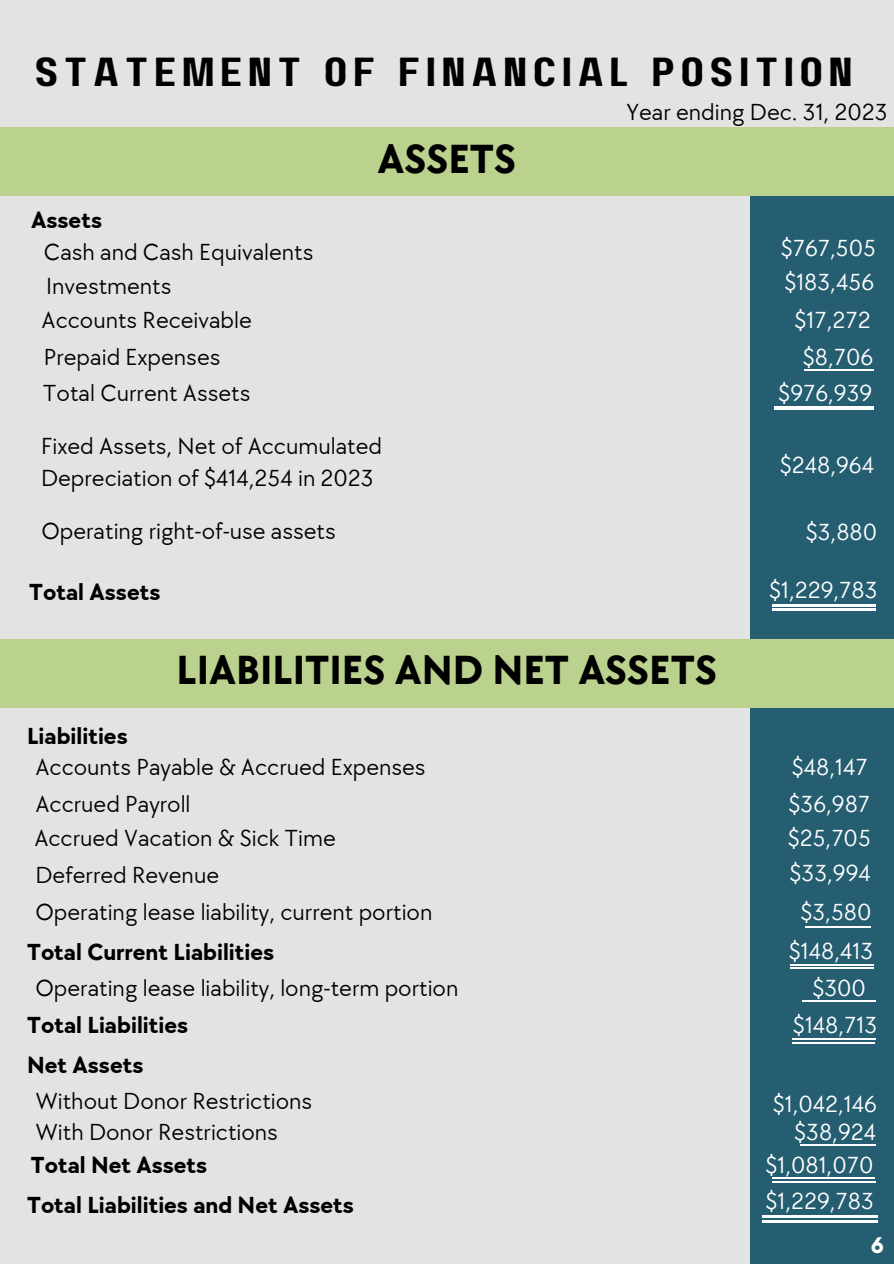
<style>
.page{position:relative;width:894px;height:1264px;background:#fff}
.page>*{position:absolute;margin:0;border:0;box-sizing:border-box;transform-origin:0 0}
.t1{font:700 42px "TT Chocolates";color:#000}
.t2{font:40.5px "Paalalabas Display Wide BETA";letter-spacing:.13em;color:#000}
.t3{font:24px/32.7px "TT Chocolates";color:#000}
.t4{font:24px "TT Chocolates";color:#fff}
.t5{font:700 24px "TT Chocolates";color:#000}
.t6{font:700 23.25px "Glacial Indifference";color:#fff}
</style>
<div class="page">
<div style="left:0;top:0;width:893px;height:1263px;background:#e4e3e3"></div>
<div style="left:750px;top:127px;width:143px;height:1136px;background:#215a6f"></div>
<div style="left:0;top:127px;width:893px;height:69px;background:#bbd28e"></div>
<div style="left:0;top:639px;width:893px;height:68px;background:#bbd28e"></div>
<hr style="left:804px;top:369px;width:69px;height:2px;background:#fff">
<hr style="left:774px;top:406px;width:99px;height:1px;background:#fff">
<hr style="left:774px;top:408px;width:99px;height:2px;background:#fff">
<hr style="left:804px;top:926px;width:66px;height:1px;background:#fff">
<hr style="left:790px;top:964px;width:83px;height:1px;background:#fff">
<hr style="left:790px;top:967px;width:83px;height:1px;background:#fff">
<hr style="left:801px;top:1000px;width:74px;height:1px;background:#fff">
<hr style="left:800px;top:1144px;width:75px;height:1px;background:#fff">
<hr style="left:792px;top:1038px;width:83px;height:1px;background:#fff">
<hr style="left:792px;top:1042px;width:82px;height:1px;background:#fff">
<hr style="left:761px;top:1215px;width:116px;height:2px;background:#fff">
<hr style="left:761px;top:1220px;width:116px;height:2px;background:#fff">
<hr style="left:772px;top:604px;width:104px;height:2px;background:#fff">
<hr style="left:772px;top:608px;width:104px;height:2px;background:#fff">
<hr style="left:772px;top:1177px;width:102px;height:1px;background:#fff">
<hr style="left:772px;top:1181px;width:103px;height:1px;background:#fff">
<p class="t2" style="left:34px;top:55px;width:819px">STATEMENT OF FINANCIAL POSITION</p>
<p class="t5" style="left:31px;top:206px;width:72px">Assets</p>
<p class="t1" style="left:377px;top:135px;width:140px">ASSETS</p>
<p class="t3" style="left:626px;top:96px;width:262px">Year ending Dec. 31, 2023</p>
<p class="t3" style="left:44px;top:236px;width:271px">Cash and Cash Equivalents</p>
<p class="t4" style="left:780px;top:234px;width:97px">$767,505</p>
<p class="t3" style="left:46px;top:270px;width:127px">Investments</p>
<p class="t4" style="left:784px;top:268px;width:91px">$183,456</p>
<p class="t3" style="left:41px;top:305px;width:212px">Accounts Receivable</p>
<p class="t4" style="left:794px;top:306px;width:77px">$17,272</p>
<p class="t3" style="left:44px;top:341px;width:178px">Prepaid Expenses</p>
<p class="t3" style="left:43px;top:377px;width:209px">Total Current Assets</p>
<p class="t3" style="left:41px;top:430px;width:342px">Fixed Assets, Net of Accumulated<br>Depreciation of $414,254 in 2023</p>
<p class="t4" style="left:802px;top:343px;width:72px">$8,706</p>
<p class="t4" style="left:778px;top:379px;width:95px">$976,939</p>
<p class="t4" style="left:779px;top:451px;width:96px">$248,964</p>
<h3 class="t3" style="left:41px;top:515px;width:296px">Operating right-of-use assets</h3>
<p class="t4" style="left:805px;top:518px;width:73px">$3,880</p>
<p class="t5" style="left:29px;top:578px;width:133px">Total Assets</p>
<h2 class="t4" style="left:768px;top:577px;width:110px">$1,229,783</h2>
<p class="t5" style="left:27px;top:722px;width:102px">Liabilities</p>
<p class="t1" style="left:176px;top:646px;width:542px">LIABILITIES AND NET ASSETS</p>
<p class="t3" style="left:35px;top:751px;width:391px">Accounts Payable &amp; Accrued Expenses</p>
<p class="t4" style="left:791px;top:753px;width:77px">$48,147</p>
<p class="t3" style="left:35px;top:788px;width:157px">Accrued Payroll</p>
<p class="t4" style="left:788px;top:790px;width:83px">$36,987</p>
<h3 class="t3" style="left:34px;top:822px;width:303px">Accrued Vacation &amp; Sick Time</h3>
<h1 class="t4" style="left:787px;top:824px;width:85px">$25,705</h1>
<p class="t3" style="left:35px;top:859px;width:185px">Deferred Revenue</p>
<p class="t4" style="left:789px;top:859px;width:83px">$33,994</p>
<p class="t3" style="left:35px;top:896px;width:398px">Operating lease liability, current portion</p>
<p class="t4" style="left:800px;top:898px;width:73px">$3,580</p>
<h3 class="t5" style="left:27px;top:938px;width:248px">Total Current Liabilities</h3>
<p class="t4" style="left:788px;top:937px;width:86px">$148,413</p>
<h3 class="t3" style="left:35px;top:972px;width:424px">Operating lease liability, long-term portion</h3>
<h3 class="t5" style="left:27px;top:1011px;width:162px">Total Liabilities</h3>
<p class="t4" style="left:812px;top:974px;width:55px">$300</p>
<p class="t4" style="left:792px;top:1011px;width:86px">$148,713</p>
<p class="t5" style="left:27px;top:1051px;width:118px">Net Assets</p>
<p class="t3" style="left:35px;top:1084px;width:278px">Without Donor Restrictions</p>
<h3 class="t3" style="left:35px;top:1115px;width:244px">With Donor Restrictions</h3>
<p class="t5" style="left:31px;top:1150px;width:178px">Total Net Assets</p>
<h3 class="t5" style="left:27px;top:1191px;width:328px">Total Liabilities and Net Assets</h3>
<p class="t4" style="left:772px;top:1090px;width:106px">$1,042,146</p>
<p class="t4" style="left:794px;top:1117px;width:83px">$38,924</p>
<p class="t4" style="left:765px;top:1150px;width:109px">$1,081,070</p>
<h1 class="t4" style="left:765px;top:1187px;width:110px">$1,229,783</h1>
<h3 class="t6" style="left:870px;top:1230px;width:15px">6</h3>
</div>
